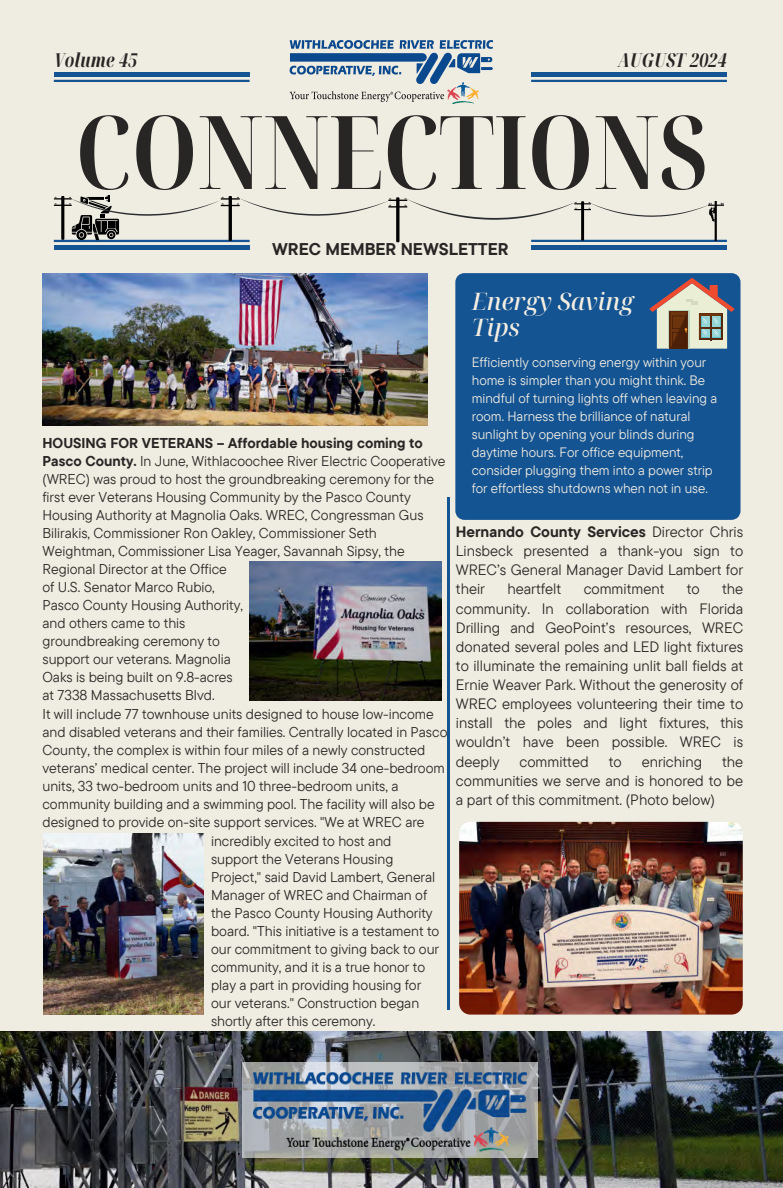
<style>
.page{position:relative;width:783px;height:1188px;background:#efece1}
.page>*{position:absolute;margin:0;border:0;box-sizing:border-box;transform-origin:0 0}
.t1{font:700 extra-condensed 101.85px "Noto Serif Display";color:#282625}
.t2{font:italic 500 24px/25.8px "Noto Serif Display";color:#f4eee2}
.t3{font:19.2px "Noto Serif Display Extra Condensed Bold Itali";color:#282625}
.t4{font:700 16.95px "TT Commons Pro";color:#282625}
.t5{font:15px/19.2px "TT Commons Pro";color:#282625;text-align:justify}
.t6{font:14.25px/18px "TT Commons Pro";color:#282625}
.t7{font:13.5px/18px "TT Commons Pro";color:#f4eee2}
.s1{font-weight:700}
</style>
<div class="page">
<div style="left:54px;top:245px;width:196px;height:5px;background:#145493"></div>
<hr style="left:531px;top:240px;width:196px;height:2px;background:#145493">
<div style="left:531px;top:245px;width:196px;height:5px;background:#145493"></div>
<svg style="left:290px;top:40px;width:203px;height:64px"></svg>
<hr style="left:54px;top:80px;width:196px;height:2px;background:#145493">
<div style="left:54px;top:72px;width:196px;height:5px;background:#145493"></div>
<hr style="left:531px;top:80px;width:196px;height:2px;background:#145493">
<div style="left:531px;top:72px;width:196px;height:5px;background:#145493"></div>
<img style="left:710px;top:201px;width:14px;height:40px">
<img style="left:0;top:1032px;width:783px;height:156px">
<svg style="left:243px;top:1062px;width:295px;height:95px;background:#aaacac"></svg>
<img style="left:254px;top:1072px;width:272px;height:80px">
<svg style="left:54px;top:195px;width:656px;height:47px"></svg>
<img style="left:42px;top:273px;width:385px;height:152px">
<div style="left:455px;top:273px;width:286px;height:247px;background:#145493"></div>
<hr style="left:448px;top:497px;width:2px;height:513px;background:#145493">
<img style="left:459px;top:822px;width:284px;height:192px;border-radius:11px">
<svg style="left:649px;top:278px;width:86px;height:71px"></svg>
<img style="left:250px;top:561px;width:192px;height:140px">
<img style="left:43px;top:834px;width:160px;height:181px">
<h3 class="t3" style="left:54px;top:46px;width:85px">Volume 45</h3>
<h3 class="t3" style="left:618px;top:46px;width:110px">AUGUST 2024</h3>
<h1 class="t1" style="left:76px;top:81px;width:633px">CONNECTIONS</h1>
<p class="t4" style="left:272px;top:236px;width:238px">WREC MEMBER NEWSLETTER</p>
<p class="t6" style="left:42px;top:434px;width:406px"><span class="s1">HOUSING FOR VETERANS – Affordable housing coming to Pasco County.</span> In June, Withlacoochee River Electric Cooperative (WREC) was proud to host the groundbreaking ceremony for the first ever Veterans Housing Community by the Pasco County Housing Authority at Magnolia Oaks. WREC, Congressman Gus Bilirakis, Commissioner Ron Oakley, Commissioner Seth Weightman, Commissioner Lisa Yeager, Savannah Sipsy, the Regional Director at the Office<br>of U.S. Senator Marco Rubio,<br>Pasco County Housing Authority,<br>and others came to this<br>groundbreaking ceremony to<br>support our veterans. Magnolia<br>Oaks is being built on 9.8-acres<br>at 7338 Massachusetts Blvd.<br>It will include 77 townhouse units designed to house low-income and disabled veterans and their families. Centrally located in Pasco County, the complex is within four miles of a newly constructed veterans’ medical center. The project will include 34 one-bedroom units, 33 two-bedroom units and 10 three-bedroom units, a community building and a swimming pool. The facility will also be designed to provide on-site support services. "We at WREC are</p>
<p class="t6" style="left:211px;top:832px;width:230px">incredibly excited to host and support the Veterans Housing Project," said David Lambert, General Manager of WREC and Chairman of the Pasco County Housing Authority board. "This initiative is a testament to our commitment to giving back to our community, and it is a true honor to play a part in providing housing for our veterans." Construction began shortly after this ceremony.</p>
<h2 class="t2" style="left:472px;top:290px;width:164px">Energy Saving<br>Tips</h2>
<p class="t7" style="left:472px;top:353px;width:247px">Efficiently conserving energy within your home is simpler than you might think. Be mindful of turning lights off when leaving a room. Harness the brilliance of natural sunlight by opening your blinds during daytime hours. For office equipment, consider plugging them into a power strip for effortless shutdowns when not in use.</p>
<p class="t5" style="left:456px;top:522px;width:289px"><span class="s1">Hernando County Services</span> Director Chris Linsbeck presented a thank-you sign to WREC’s General Manager David Lambert for their</p>
<p class="t5" style="left:507px;top:580px;width:56px">heartfelt</p>
<p class="t5" style="left:584px;top:580px;width:82px">commitment</p>
<p class="t5" style="left:687px;top:580px;width:15px">to</p>
<p class="t5" style="left:456px;top:580px;width:289px;text-indent:266px">the community. In collaboration with Florida Drilling and GeoPoint’s resources, WREC donated several poles and LED light fixtures to illuminate the remaining unlit ball fields at Ernie Weaver Park. Without the generosity of WREC employees volunteering their time to install the poles and light fixtures, this wouldn’t have been possible. WREC is deeply</p>
<p class="t5" style="left:456px;top:752px;width:289px;text-indent:266px">the communities we serve and is honored to be a part of this commitment. (Photo below)</p>
<p class="t5" style="left:520px;top:752px;width:71px">committed</p>
<p class="t5" style="left:609px;top:752px;width:15px">to</p>
<p class="t5" style="left:642px;top:752px;width:62px">enriching</p>
</div>
